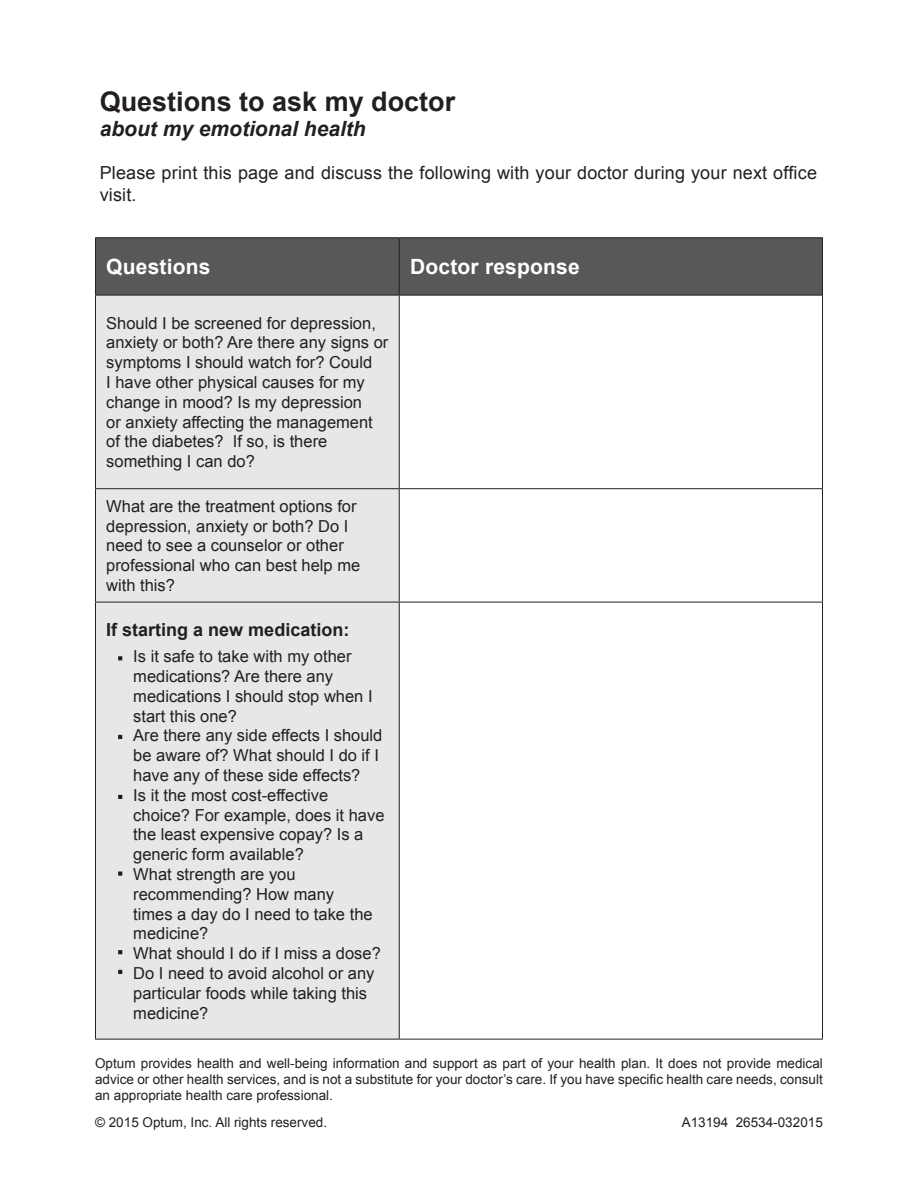
<style>
.page{position:relative;width:918px;height:1188px;background:#fff}
.page>*{position:absolute;margin:0;border:0;box-sizing:border-box;transform-origin:0 0}
.t1{font:700 27px "Arial";color:#231f20}
.t2{font:700 21px "Arial";letter-spacing:.01em;color:#fff}
.t3{font:italic 700 21px "Arial";color:#231f20}
.t4{font:18px/21.6px "Arial";letter-spacing:.01em;color:#231f20}
.t5{font:700 18px "Arial";color:#231f20}
.t6{font:16.5px/19.8px "Arial";color:#231f20}
.t7{font:13.5px/16.2px "Arial";color:#231f20;text-align:justify}
</style>
<div class="page">
<div style="left:96px;top:238px;width:726px;height:57px;background:#57585a"></div>
<div style="left:96px;top:296px;width:303px;height:743px;background:#e6e7e9"></div>
<hr style="left:95px;top:295px;width:1px;height:193px;background:#231f20">
<hr style="left:399px;top:295px;width:1px;height:193px;background:#231f20">
<hr style="left:822px;top:295px;width:1px;height:193px;background:#231f20">
<hr style="left:95px;top:488px;width:304px;height:1px;background:#231f20">
<hr style="left:95px;top:489px;width:1px;height:113px;background:#231f20">
<hr style="left:399px;top:488px;width:424px;height:1px;background:#231f20">
<hr style="left:399px;top:489px;width:1px;height:113px;background:#231f20">
<hr style="left:822px;top:489px;width:1px;height:113px;background:#231f20">
<hr style="left:95px;top:602px;width:304px;height:1px;background:#231f20">
<hr style="left:95px;top:602px;width:1px;height:437px;background:#231f20">
<hr style="left:399px;top:602px;width:424px;height:1px;background:#231f20">
<hr style="left:399px;top:602px;width:1px;height:437px;background:#231f20">
<hr style="left:822px;top:602px;width:1px;height:437px;background:#231f20">
<hr style="left:95px;top:1039px;width:304px;height:1px;background:#231f20">
<hr style="left:399px;top:1039px;width:424px;height:1px;background:#231f20">
<hr style="left:95px;top:237px;width:304px;height:1px;background:#231f20">
<hr style="left:95px;top:238px;width:1px;height:57px;background:#231f20">
<hr style="left:399px;top:237px;width:424px;height:1px;background:#231f20">
<hr style="left:399px;top:238px;width:1px;height:57px;background:#231f20">
<hr style="left:822px;top:238px;width:1px;height:57px;background:#231f20">
<hr style="left:95px;top:295px;width:304px;height:1px;background:#231f20">
<hr style="left:399px;top:295px;width:424px;height:1px;background:#231f20">
<svg style="left:118px;top:656px;width:4px;height:4px"></svg>
<svg style="left:118px;top:735px;width:4px;height:4px"></svg>
<svg style="left:118px;top:795px;width:4px;height:4px"></svg>
<svg style="left:118px;top:872px;width:4px;height:4px"></svg>
<svg style="left:118px;top:950px;width:4px;height:4px"></svg>
<svg style="left:118px;top:970px;width:4px;height:4px"></svg>
<p class="t1" style="left:100px;top:84px;width:357px">Questions to ask my doctor</p>
<p class="t3" style="left:100px;top:115px;width:268px">about my emotional health</p>
<p class="t4" style="left:100px;top:162px;width:719px">Please print this page and discuss the following with your doctor during your next office visit.</p>
<p class="t2" style="left:106px;top:253px;width:106px">Questions</p>
<p class="t2" style="left:410px;top:253px;width:171px">Doctor response</p>
<p class="t6" style="left:106px;top:313px;width:284px">Should I be screened for depression, anxiety or both? Are there any signs or symptoms I should watch for? Could<br>I have other physical causes for my change in mood? Is my depression<br>or anxiety affecting the management of the diabetes? If so, is there something I can do?</p>
<p class="t6" style="left:106px;top:496px;width:256px">What are the treatment options for depression, anxiety or both? Do I need to see a counselor or other professional who can best help me with this?</p>
<p class="t5" style="left:106px;top:618px;width:245px">If starting a new medication:</p>
<p class="t6" style="left:133px;top:647px;width:241px">Is it safe to take with my other medications? Are there any medications I should stop when I start this one?</p>
<p class="t6" style="left:133px;top:726px;width:251px">Are there any side effects I should be aware of? What should I do if I have any of these side effects?</p>
<p class="t6" style="left:133px;top:785px;width:253px">Is it the most cost-effective choice? For example, does it have the least expensive copay? Is a generic form available?</p>
<p class="t6" style="left:133px;top:865px;width:241px">What strength are you recommending? How many times a day do I need to take the medicine?</p>
<p class="t6" style="left:133px;top:944px;width:249px">What should I do if I miss a dose?</p>
<p class="t6" style="left:133px;top:964px;width:243px">Do I need to avoid alcohol or any particular foods while taking this medicine?</p>
<p class="t7" style="left:95px;top:1055px;width:729px">Optum provides health and well-being information and support as part of your health plan. It does not provide medical advice or other health services, and is not a substitute for your doctor’s care. If you have specific health care needs, consult an appropriate health care professional.</p>
<p class="t7" style="left:95px;top:1114px;width:234px">© 2015 Optum, Inc. All rights reserved.</p>
<p class="t7" style="left:682px;top:1114px;width:143px">A13194 26534-032015</p>
</div>
